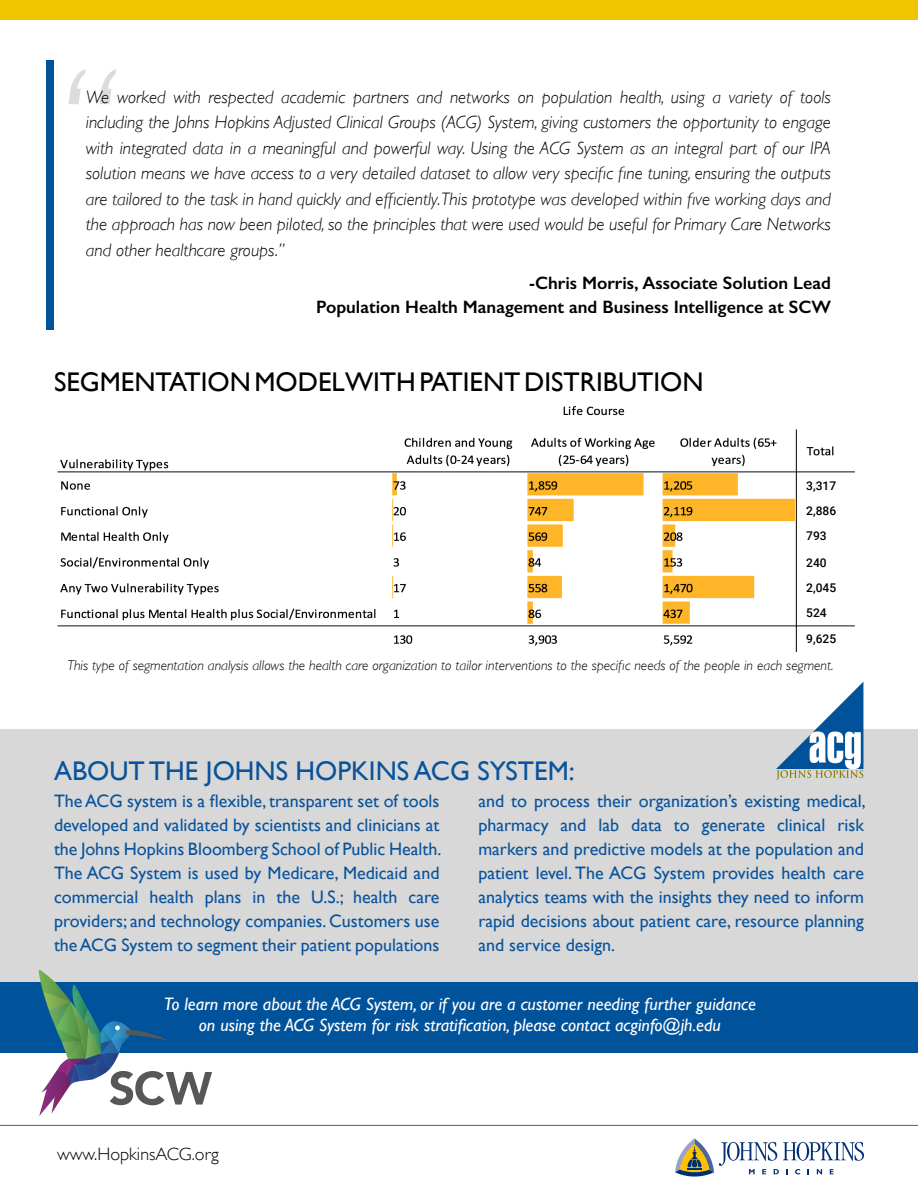
<style>
.page{position:relative;width:918px;height:1188px;background:#fff}
.page>*{position:absolute;margin:0;border:0;box-sizing:border-box;transform-origin:0 0}
.t1{font:italic 300 174px "Gill Sans";color:#000}
.t2{font:27px "Gill Sans";color:#000}
.t3{font:27px "Gill Sans";color:#09539c}
.t4{font:18px/24px "Gill Sans";color:#09539c;text-align:justify}
.t5{font:italic 300 18px/25.5px "Gill Sans";color:#000;text-align:justify}
.t6{font:italic 18px/21px "Gill Sans";color:#fff;text-align:center}
.t7{font:600 18px "Gill Sans";color:#000}
.t8{font:300 18px "Gill Sans";color:#000}
.t9{font:italic 300 14.25px "Gill Sans";color:#000}
.t10{font:500 12px "Roboto";color:#000}
</style>
<div class="page">
<div style="left:0;top:0;width:918px;height:20px;background:#f1c400"></div>
<svg style="left:675px;top:1139px;width:189px;height:38px"></svg>
<hr style="left:0;top:1125px;width:918px;height:1px;background:#5d5d5d">
<div style="left:46px;top:60px;width:8px;height:270px;background:#00529b"></div>
<div style="left:0;top:729px;width:918px;height:254px;background:#d8d8d8"></div>
<div style="left:0;top:983px;width:918px;height:70px;background:#00529b"></div>
<svg style="left:776px;top:682px;width:87px;height:98px"></svg>
<svg style="left:39px;top:970px;width:173px;height:146px"></svg>
<img style="left:57px;top:406px;width:798px;height:246px">
<div style="left:800px;top:479px;width:41px;height:143px;background:#fff"></div>
<div style="left:800px;top:628px;width:41px;height:23px;background:#fff"></div>
<h1 class="t1" style="left:46px;top:32px;width:67px">“</h1>
<p class="t5" style="left:86px;top:84px;width:747px">We worked with respected academic partners and networks on population health, using a variety of tools including the Johns Hopkins Adjusted Clinical Groups (ACG) System, giving customers the opportunity to engage with integrated data in a meaningful and powerful way. Using the ACG System as an integral part of our IPA solution means we have access to a very detailed dataset to allow very specific fine tuning, ensuring the outputs are tailored to the task in hand quickly and efficiently.This prototype was developed within five working days and the approach has now been piloted, so the principles that were used would be useful for Primary Care Networks and other healthcare groups.”</p>
<p class="t7" style="left:529px;top:272px;width:303px">-Chris Morris, Associate Solution Lead</p>
<p class="t7" style="left:316px;top:296px;width:516px">Population Health Management and Business Intelligence at SCW</p>
<p class="t2" style="left:54px;top:366px;width:651px">SEGMENTATION MODEL WITH PATIENT DISTRIBUTION</p>
<p class="t10" style="left:806px;top:477px;width:31px">3,317</p>
<p class="t10" style="left:806px;top:502px;width:31px">2,886</p>
<p class="t10" style="left:806px;top:527px;width:22px">793</p>
<p class="t10" style="left:806px;top:554px;width:22px">240</p>
<p class="t10" style="left:806px;top:579px;width:31px">2,045</p>
<p class="t10" style="left:806px;top:605px;width:22px">524</p>
<p class="t10" style="left:806px;top:631px;width:31px">9,625</p>
<p class="t9" style="left:68px;top:657px;width:768px">This type of segmentation analysis allows the health care organization to tailor interventions to the specific needs of the people in each segment.</p>
<p class="t3" style="left:54px;top:755px;width:522px">ABOUT THE JOHNS HOPKINS ACG SYSTEM:</p>
<p class="t4" style="left:54px;top:789px;width:389px">The ACG system is a flexible, transparent set of tools developed and validated by scientists and clinicians at the Johns Hopkins Bloomberg School of Public Health.<br>The ACG System is used by Medicare, Medicaid and commercial health plans in the U.S.; health care providers; and technology companies. Customers use the ACG System to segment their patient populations</p>
<p class="t4" style="left:478px;top:789px;width:389px">and to process their organization’s existing medical, pharmacy and lab data to generate clinical risk markers and predictive models at the population and patient level. The ACG System provides health care analytics teams with the insights they need to inform rapid decisions about patient care, resource planning and service design.</p>
<p class="t6" style="left:164px;top:994px;width:593px">To learn more about the ACG System, or if you are a customer needing further guidance on using the ACG System for risk stratification, please contact acginfo@jh.edu</p>
<p class="t8" style="left:57px;top:1140px;width:163px">www.HopkinsACG.org</p>
</div>
